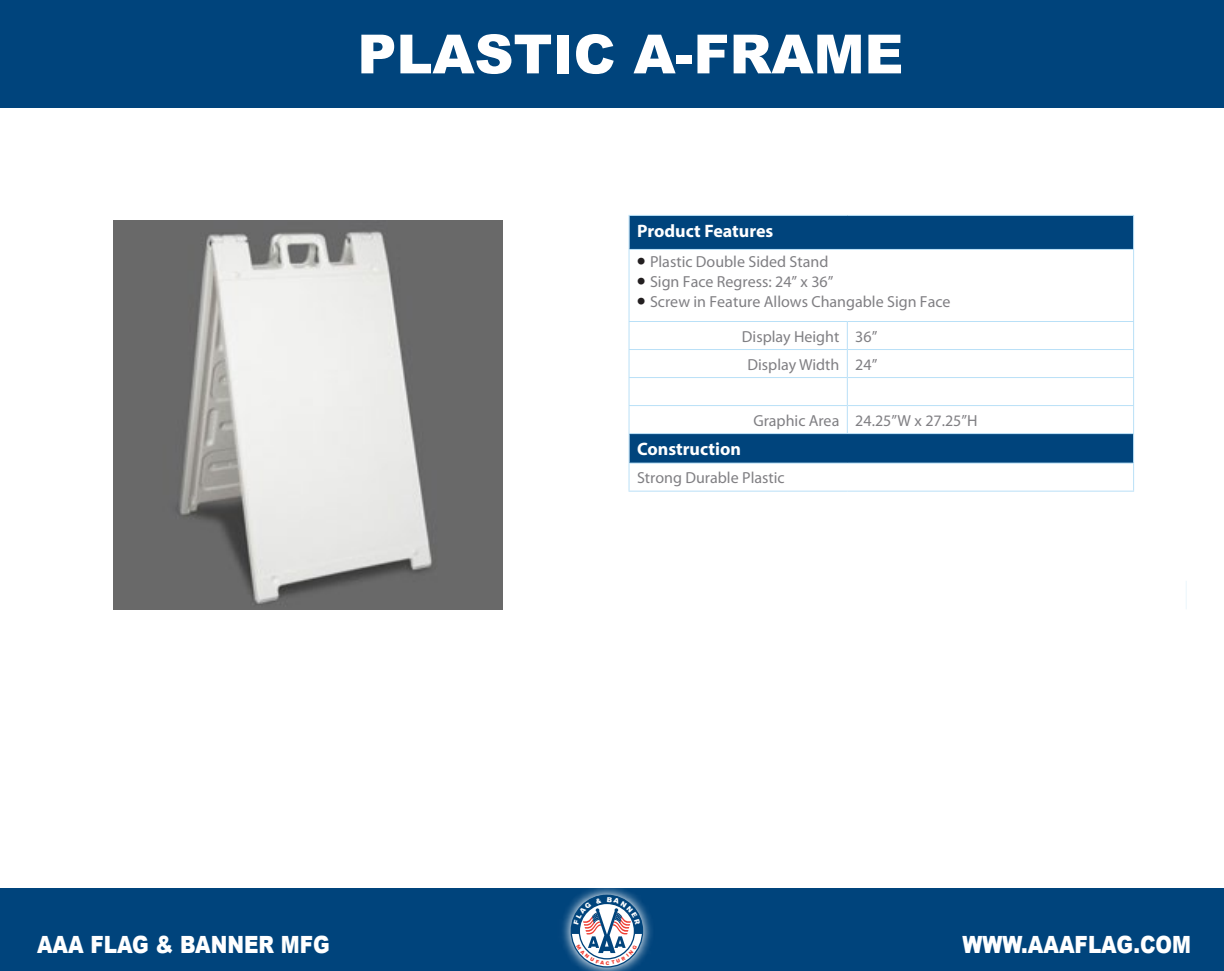
<style>
.page{position:relative;width:1224px;height:971px;background:#fff}
.page>*{position:absolute;margin:0;border:0;box-sizing:border-box;transform-origin:0 0}
.t1{font:900 54px "Arial";color:#fff}
.t2{font:900 23.8px "Arial";color:#fff;scale:.84 1}
.t3{font:700 18px "Myriad Pro";color:#fff}
.t4{font:16px/34.8px "Myriad Pro";color:#807f83}
.s1{font-family:"Times";font-size:24px;color:#231f20}
</style>
<div class="page">
<div style="left:0;top:0;width:1224px;height:107px;background:#00447c"></div>
<div style="left:630px;top:216px;width:503px;height:33px;background:#00447c"></div>
<svg style="left:629px;top:322px;width:505px;height:170px"></svg>
<hr style="left:629px;top:215px;width:218px;height:1px;background:#b9e0f7">
<hr style="left:629px;top:216px;width:1px;height:33px;background:#b9e0f7">
<hr style="left:847px;top:215px;width:287px;height:1px;background:#b9e0f7">
<hr style="left:1133px;top:216px;width:1px;height:33px;background:#b9e0f7">
<hr style="left:629px;top:249px;width:218px;height:1px;background:#b9e0f7">
<hr style="left:629px;top:250px;width:1px;height:71px;background:#b9e0f7">
<hr style="left:847px;top:249px;width:287px;height:1px;background:#b9e0f7">
<hr style="left:1133px;top:250px;width:1px;height:71px;background:#b9e0f7">
<hr style="left:629px;top:321px;width:218px;height:1px;background:#b9e0f7">
<hr style="left:847px;top:321px;width:287px;height:1px;background:#b9e0f7">
<hr style="left:629px;top:349px;width:218px;height:1px;background:#b9e0f7">
<hr style="left:847px;top:349px;width:287px;height:1px;background:#b9e0f7">
<hr style="left:629px;top:377px;width:218px;height:1px;background:#b9e0f7">
<hr style="left:847px;top:377px;width:287px;height:1px;background:#b9e0f7">
<hr style="left:629px;top:405px;width:218px;height:1px;background:#b9e0f7">
<hr style="left:847px;top:405px;width:287px;height:1px;background:#b9e0f7">
<svg style="left:847px;top:322px;width:1px;height:111px"></svg>
<hr style="left:629px;top:433px;width:218px;height:1px;background:#b9e0f7">
<hr style="left:847px;top:433px;width:287px;height:1px;background:#b9e0f7">
<hr style="left:629px;top:462px;width:218px;height:1px;background:#b9e0f7">
<svg style="left:629px;top:322px;width:1px;height:168px"></svg>
<hr style="left:847px;top:462px;width:287px;height:1px;background:#b9e0f7">
<svg style="left:1133px;top:322px;width:1px;height:168px"></svg>
<hr style="left:629px;top:490px;width:218px;height:1px;background:#b9e0f7">
<hr style="left:847px;top:490px;width:287px;height:1px;background:#b9e0f7">
<svg style="left:1186px;top:581px;width:1px;height:28px"></svg>
<div style="left:0;top:888px;width:1224px;height:82px;background:#00447c"></div>
<img style="left:562px;top:888px;width:90px;height:82px">
<img style="left:113px;top:220px;width:390px;height:389px">
<svg style="left:571px;top:894px;width:72px;height:73px"></svg>
<h1 class="t1" style="left:357px;top:15px;width:547px">PLASTIC A-FRAME</h1>
<p class="t3" style="left:637px;top:219px;width:138px">Product Features</p>
<p class="t4" style="left:637px;top:244px;width:193px"><span class="s1">•</span> Plastic Double Sided Stand</p>
<p class="t4" style="left:637px;top:264px;width:198px"><span class="s1">•</span> Sign Face Regress: 24” x 36”</p>
<p class="t4" style="left:742px;top:284px;width:210px;text-indent:-105px"><span class="s1">•</span> Screw in Feature Allows Changable Sign Face<br>Display Height 36”</p>
<p class="t4" style="left:748px;top:347px;width:131px">Display Width 24”</p>
<p class="t4" style="left:753px;top:403px;width:226px">Graphic Area 24.25”W x 27.25”H</p>
<p class="t3" style="left:637px;top:437px;width:105px">Construction</p>
<p class="t4" style="left:637px;top:460px;width:149px">Strong Durable Plastic</p>
<h2 class="t2" style="left:37px;top:926px;width:350px">AAA FLAG &amp; BANNER MFG</h2>
<h2 class="t2" style="left:962px;top:926px;width:274px">WWW.AAAFLAG.COM</h2>
</div>
